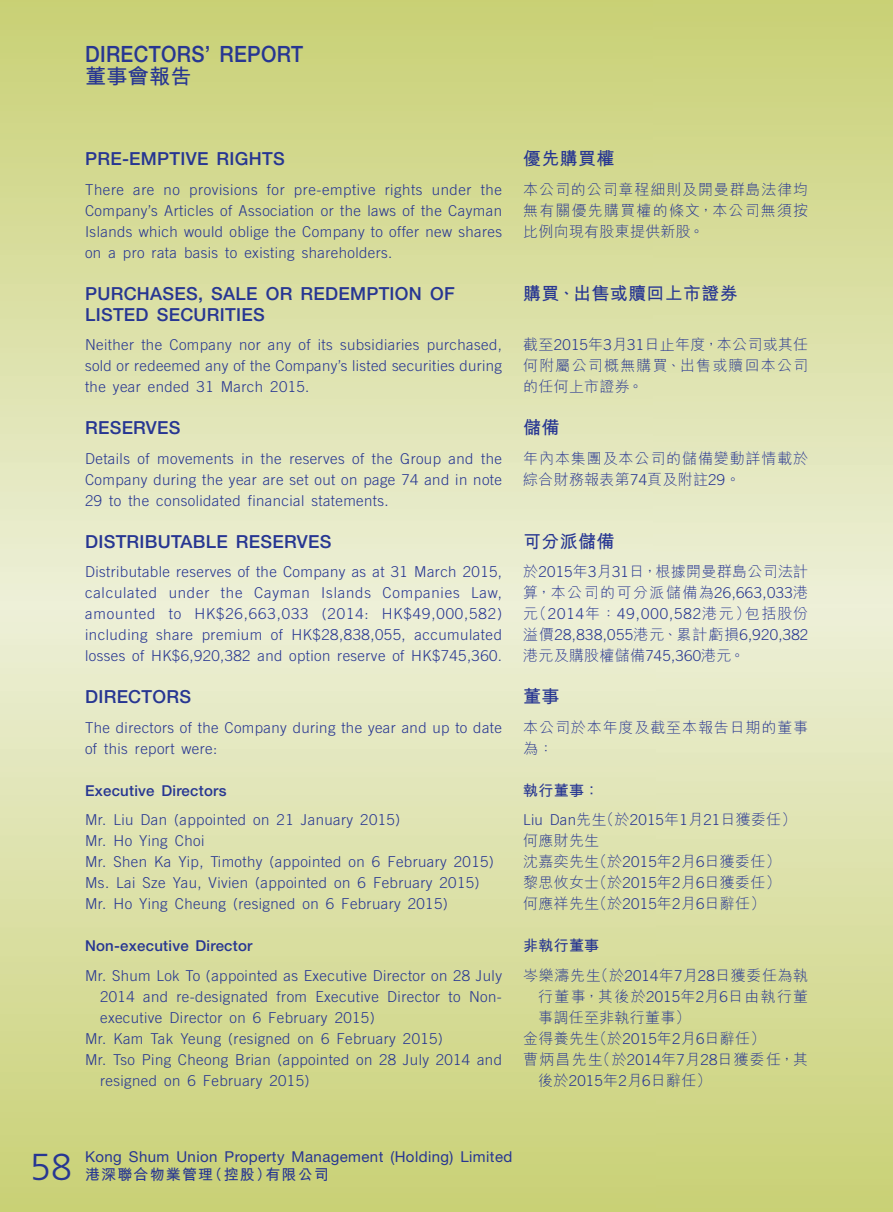
<style>
.page{position:relative;width:893px;height:1212px;background:#fff}
.page>*{position:absolute;margin:0;border:0;box-sizing:border-box;transform-origin:0 0}
.t1{font:300 37.5px "Frutiger LT Std";color:#273692}
.t2{font:500 22.5px "Helvetica Neue LT Std";letter-spacing:.015em;color:#273692;scale:.9 1}
.t3{font:21px "M Hei HK Bold E Ten B5 H";letter-spacing:.015em;color:#273692}
.t4{font:500 18px/21px "Helvetica Neue LT Std";letter-spacing:.015em;color:#273692}
.t5{font:18px "M Hei HK Bold E Ten B5 H";letter-spacing:.015em;color:#273692}
.t6{font:300 15px/21px "Trade Gothic LT Std";letter-spacing:.025em;color:#273692;text-align:justify}
.t7{font:15px/21px "M Hei HK Light E Ten B5 H";letter-spacing:.06em;color:#273692}
.t8{font:15px/21px "M Hei HK Light E Ten B5 H";letter-spacing:.015em;color:#273692}
.t9{font:15px "Helvetica Neue LT Std";letter-spacing:.025em;color:#273692}
.t10{font:500 15px "Helvetica Neue LT Std";letter-spacing:.015em;color:#273692}
.t11{font:15px "M Hei HK Bold E Ten B5 H";letter-spacing:.075em;color:#273692}
.t12{font:15px "M Hei HK Light E Ten B5 H";letter-spacing:.04em;color:#273692}
.t13{font:15px "M Hei HK Light E Ten B5 H";letter-spacing:.085em;color:#273692}
.s1{font-family:"Trade Gothic LT Std";font-weight:300}
.s2{font-family:"M Hei HK Light E Ten B5 H";font-weight:400}
</style>
<div class="page">
<h2 class="t2" style="left:85px;top:46px;width:244px">DIRECTORS’ REPORT</h2>
<h3 class="t3" style="left:85px;top:68px;width:108px">董事會報告</h3>
<p class="t4" style="left:85px;top:150px;width:201px">PRE-EMPTIVE RIGHTS</p>
<p class="t6" style="left:85px;top:180px;width:418px">There are no provisions for pre-emptive rights under the Company’s Articles of Association or the laws of the Cayman Islands which would oblige the Company to offer new shares on a pro rata basis to existing shareholders.</p>
<p class="t4" style="left:85px;top:284px;width:371px">PURCHASES, SALE OR REDEMPTION OF<br>LISTED SECURITIES</p>
<p class="t6" style="left:85px;top:336px;width:418px">Neither the Company nor any of its subsidiaries purchased, sold or redeemed any of the Company’s listed securities during the year ended 31 March 2015.</p>
<p class="t4" style="left:85px;top:419px;width:97px">RESERVES</p>
<p class="t6" style="left:85px;top:449px;width:418px">Details of movements in the reserves of the Group and the Company during the year are set out on page 74 and in note 29 to the consolidated financial statements.</p>
<p class="t4" style="left:85px;top:532px;width:248px">DISTRIBUTABLE RESERVES</p>
<p class="t6" style="left:85px;top:563px;width:418px">Distributable reserves of the Company as at 31 March 2015, calculated under the Cayman Islands Companies Law, amounted to HK$26,663,033 (2014: HK$49,000,582) including share premium of HK$28,838,055, accumulated losses of HK$6,920,382 and option reserve of HK$745,360.</p>
<p class="t4" style="left:85px;top:688px;width:108px">DIRECTORS</p>
<p class="t6" style="left:85px;top:718px;width:418px">The directors of the Company during the year and up to date of this report were:</p>
<p class="t10" style="left:85px;top:785px;width:143px">Executive Directors</p>
<p class="t6" style="left:85px;top:811px;width:410px;text-align:left">Mr. Liu Dan (appointed on 21 January 2015)<br>Mr. Ho Ying Choi<br>Mr. Shen Ka Yip, Timothy (appointed on 6 February 2015)<br>Ms. Lai Sze Yau, Vivien (appointed on 6 February 2015)<br>Mr. Ho Ying Cheung (resigned on 6 February 2015)</p>
<p class="t10" style="left:85px;top:940px;width:169px">Non-executive Director</p>
<p class="t6" style="left:85px;top:966px;width:418px">Mr. Shum Lok To (appointed as Executive Director on 28 July</p>
<p class="t6" style="left:100px;top:987px;width:403px">2014 and re-designated from Executive Director to Non-</p>
<p class="t6" style="left:100px;top:1008px;width:276px">executive Director on 6 February 2015)</p>
<p class="t6" style="left:85px;top:1029px;width:359px">Mr. Kam Tak Yeung (resigned on 6 February 2015)</p>
<p class="t6" style="left:85px;top:1050px;width:418px">Mr. Tso Ping Cheong Brian (appointed on 28 July 2014 and</p>
<p class="t6" style="left:100px;top:1071px;width:211px">resigned on 6 February 2015)</p>
<p class="t5" style="left:523px;top:152px;width:93px">優先購買權</p>
<p class="t7" style="left:523px;top:181px;width:286px;text-align:justify">本公司的公司章程細則及開曼群島法律均無有關優先購買權的條文，本公司無須按比例向現有股東提供新股。</p>
<p class="t5" style="left:523px;top:286px;width:216px">購買、出售或贖回上市證券</p>
<p class="t7" style="left:523px;top:336px;width:286px;text-align:justify">截至<span class="s1">2015</span>年<span class="s1">3</span>月<span class="s1">31</span>日止年度，本公司或其任何附屬公司概無購買、出售或贖回本公司的任何上市證券。</p>
<p class="t5" style="left:523px;top:421px;width:38px">儲備</p>
<p class="t7" style="left:523px;top:450px;width:286px">年內本集團及本公司的儲備變動詳情載於綜合財務報表第<span class="s1">74</span>頁及附註<span class="s1">29</span>。</p>
<p class="t5" style="left:523px;top:534px;width:93px">可分派儲備</p>
<p class="t7" style="left:523px;top:563px;width:286px">於<span class="s1">2015</span>年<span class="s1">3</span>月<span class="s1">31</span>日，根據開曼群島公司法計算，本公司的可分派儲備為<span class="s1">26,663,033</span>港</p>
<p class="t6" style="left:523px;top:605px;width:286px"><span class="s2">元（</span>2014<span class="s2">年：</span>49,000,582<span class="s2">港元）包括股份溢價</span>28,838,055<span class="s2">港元、累計虧損</span>6,920,382</p>
<p class="t8" style="left:523px;top:647px;width:223px">港元及購股權儲備<span class="s1">745,360</span>港元。</p>
<p class="t5" style="left:523px;top:690px;width:38px">董事</p>
<p class="t7" style="left:523px;top:719px;width:286px">本公司於本年度及截至本報告日期的董事為：</p>
<p class="t11" style="left:523px;top:784px;width:77px">執行董事：</p>
<p class="t6" style="left:523px;top:811px;width:275px">Liu Dan<span class="s2">先生（於</span>2015<span class="s2">年</span>1<span class="s2">月</span>21<span class="s2">日獲委任）</span></p>
<p class="t8" style="left:523px;top:832px;width:259px">何應財先生<br>沈嘉奕先生（於<span class="s1">2015</span>年<span class="s1">2</span>月<span class="s1">6</span>日獲委任）黎思攸女士（於<span class="s1">2015</span>年<span class="s1">2</span>月<span class="s1">6</span>日獲委任）何應祥先生（於<span class="s1">2015</span>年<span class="s1">2</span>月<span class="s1">6</span>日辭任）</p>
<p class="t11" style="left:523px;top:940px;width:77px">非執行董事</p>
<p class="t12" style="left:523px;top:969px;width:286px">岑樂濤先生（於<span class="s1">2014</span>年<span class="s1">7</span>月<span class="s1">28</span>日獲委任為執</p>
<p class="t13" style="left:538px;top:990px;width:271px">行董事，其後於<span class="s1">2015</span>年<span class="s1">2</span>月<span class="s1">6</span>日由執行董</p>
<p class="t8" style="left:538px;top:1009px;width:154px">事調任至非執行董事）</p>
<p class="t8" style="left:523px;top:1030px;width:244px">金得養先生（於<span class="s1">2015</span>年<span class="s1">2</span>月<span class="s1">6</span>日辭任）</p>
<p class="t7" style="left:523px;top:1051px;width:286px">曹炳昌先生（於<span class="s1">2014</span>年<span class="s1">7</span>月<span class="s1">28</span>日獲委任，其</p>
<p class="t7" style="left:538px;top:1072px;width:175px">後於<span class="s1">2015</span>年<span class="s1">2</span>月<span class="s1">6</span>日辭任）</p>
<h1 class="t1" style="left:30px;top:1145px;width:43px">58</h1>
<p class="t9" style="left:85px;top:1152px;width:429px">Kong Shum Union Property Management (Holding) Limited</p>
<p class="t11" style="left:85px;top:1169px;width:245px">港深聯合物業管理（控股）有限公司</p>
</div>
